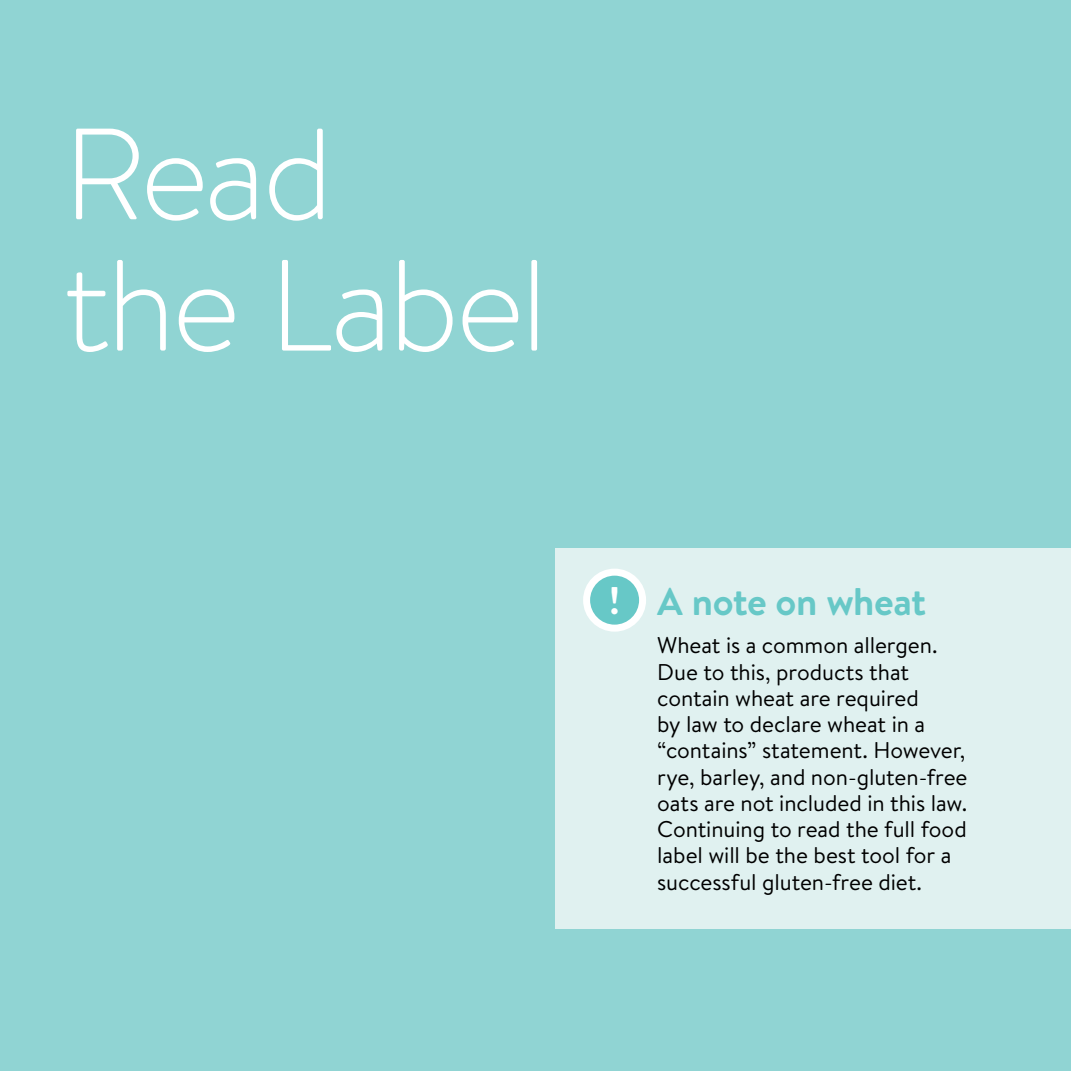
<style>
.page{position:relative;width:1071px;height:1071px;background:#90d4d3}
.page>*{position:absolute;margin:0;border:0;box-sizing:border-box;transform-origin:0 0}
.t1{font:300 129.5px/131.2px "Brandon Text";letter-spacing:-.03em;color:#fff}
.t2{font:700 38.5px "Brandon Text";letter-spacing:-.015em;color:#67c8c7}
.t3{font:22.75px/26.2px "Brandon Text";letter-spacing:-.005em;color:#000}
.s1{color:#fff}
</style>
<div class="page">
<div style="left:555px;top:549px;width:516px;height:380px;background:#e0f1f0"></div>
<div style="left:587px;top:572px;width:56px;height:56px;background:#67c8c7;border-radius:50%"></div>
<div style="left:583px;top:569px;width:63px;height:63px;border:7px solid #fff;border-radius:50%"></div>
<h1 class="t1" style="left:63px;top:104px;width:487px">Read<br>the Label</h1>
<h2 class="t2" style="left:609px;top:575px;width:318px"><span class="s1">!</span> A note on wheat</h2>
<p class="t3" style="left:657px;top:632px;width:312px">Wheat is a common allergen.<br>Due to this, products that contain wheat are required<br>by law to declare wheat in a “contains” statement. However, rye, barley, and non-gluten-free oats are not included in this law.<br>Continuing to read the full food label will be the best tool for a successful gluten-free diet.</p>
</div>
